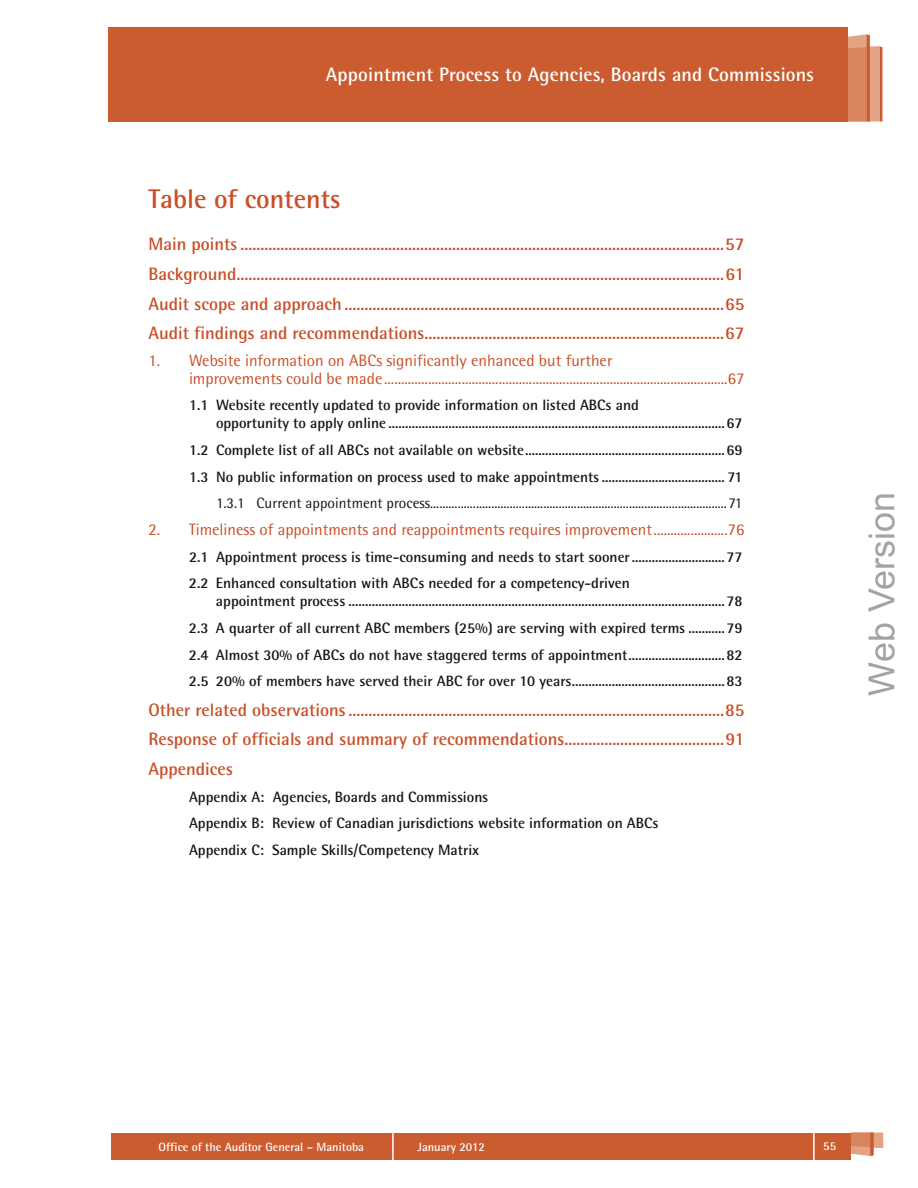
<style>
.page{position:relative;width:918px;height:1188px;background:#fff}
.page>*{position:absolute;margin:0;border:0;box-sizing:border-box;transform-origin:0 0}
.t1{font:36px "Arial";color:#a2a4a4}
.t2{font:700 27px "Agfa Rotis Semisans";color:#c84f27}
.t3{font:700 19.5px "Agfa Rotis Semisans";letter-spacing:.01em;color:#fff}
.t4{font:700 18px/29.7px "Agfa Rotis Semisans";color:#c84f27;text-align:justify}
.t5{font:16.5px/18px "Agfa Rotis Semisans";color:#c84f27}
.t6{font:700 15px/26.7px "Agfa Rotis Semisans";color:#131516}
.t7{font:15px "Agfa Rotis Semisans";color:#131516}
.t8{font:700 12px "Agfa Rotis Semisans";color:#fff}
</style>
<div class="page">
<svg style="left:851px;top:1133px;width:32px;height:23px"></svg>
<div style="left:112px;top:1133px;width:739px;height:27px;background:#cb5c30"></div>
<hr style="left:392px;top:1132px;width:2px;height:28px;background:#fff">
<hr style="left:813px;top:1132px;width:2px;height:28px;background:#fff">
<svg style="left:847px;top:34px;width:35px;height:88px;background:#db8f6c"></svg>
<div style="left:108px;top:27px;width:739px;height:95px;background:#cb5c30"></div>
<h3 class="t3" style="left:326px;top:68px;width:490px">Appointment Process to Agencies, Boards and Commissions</h3>
<h2 class="t2" style="left:149px;top:189px;width:194px">Table of contents</h2>
<p class="t4" style="left:149px;top:231px;width:597px">Main points .........................................................................................................................57<br>Background..........................................................................................................................61<br>Audit scope and approach ...............................................................................................65<br>Audit findings and recommendations ...........................................................................67</p>
<p class="t5" style="left:189px;top:353px;width:557px;text-indent:-41px">1. Website information on ABCs significantly enhanced but further<br>improvements could be made ......................................................................................................67</p>
<p class="t6" style="left:216px;top:398px;width:528px;line-height:18px;text-indent:-27px">1.1 Website recently updated to provide information on listed ABCs and<br>opportunity to apply online .....................................................................................................67</p>
<p class="t6" style="left:189px;top:438px;width:555px">1.2 Complete list of all ABCs not available on website ............................................................69<br>1.3 No public information on process used to make appointments ..................................... 71</p>
<p class="t7" style="left:216px;top:498px;width:528px">1.3.1 Current appointment process .................................................................................................71</p>
<p class="t5" style="left:149px;top:522px;width:597px">2. Timeliness of appointments and reappointments requires improvement ......................76</p>
<p class="t6" style="left:189px;top:545px;width:555px">2.1 Appointment process is time-consuming and needs to start sooner ............................77<br>2.2 Enhanced consultation with ABCs needed for a competency-driven</p>
<p class="t6" style="left:189px;top:589px;width:555px;text-align:justify;text-indent:27px">appointment process .................................................................................................................78<br>2.3 A quarter of all current ABC members (25%) are serving with expired terms ...........79<br>2.4 Almost 30% of ABCs do not have staggered terms of appointment .............................82<br>2.5 20% of members have served their ABC for over 10 years ..............................................83</p>
<p class="t4" style="left:149px;top:697px;width:597px">Other related observations ..............................................................................................85<br>Response of officials and summary of recommendations........................................91<br>Appendices</p>
<p class="t6" style="left:189px;top:785px;width:471px">Appendix A: Agencies, Boards and Commissions<br>Appendix B: Review of Canadian jurisdictions website information on ABCs<br>Appendix C: Sample Skills/Competency Matrix</p>
<h1 class="t1" style="left:861px;top:696px;width:205px;rotate:-90deg">Web Version</h1>
<p class="t8" style="left:158px;top:1143px;width:207px">Office of the Auditor General – Manitoba</p>
<p class="t8" style="left:418px;top:1142px;width:69px">January 2012</p>
<p class="t8" style="left:823px;top:1142px;width:14px">55</p>
</div>
